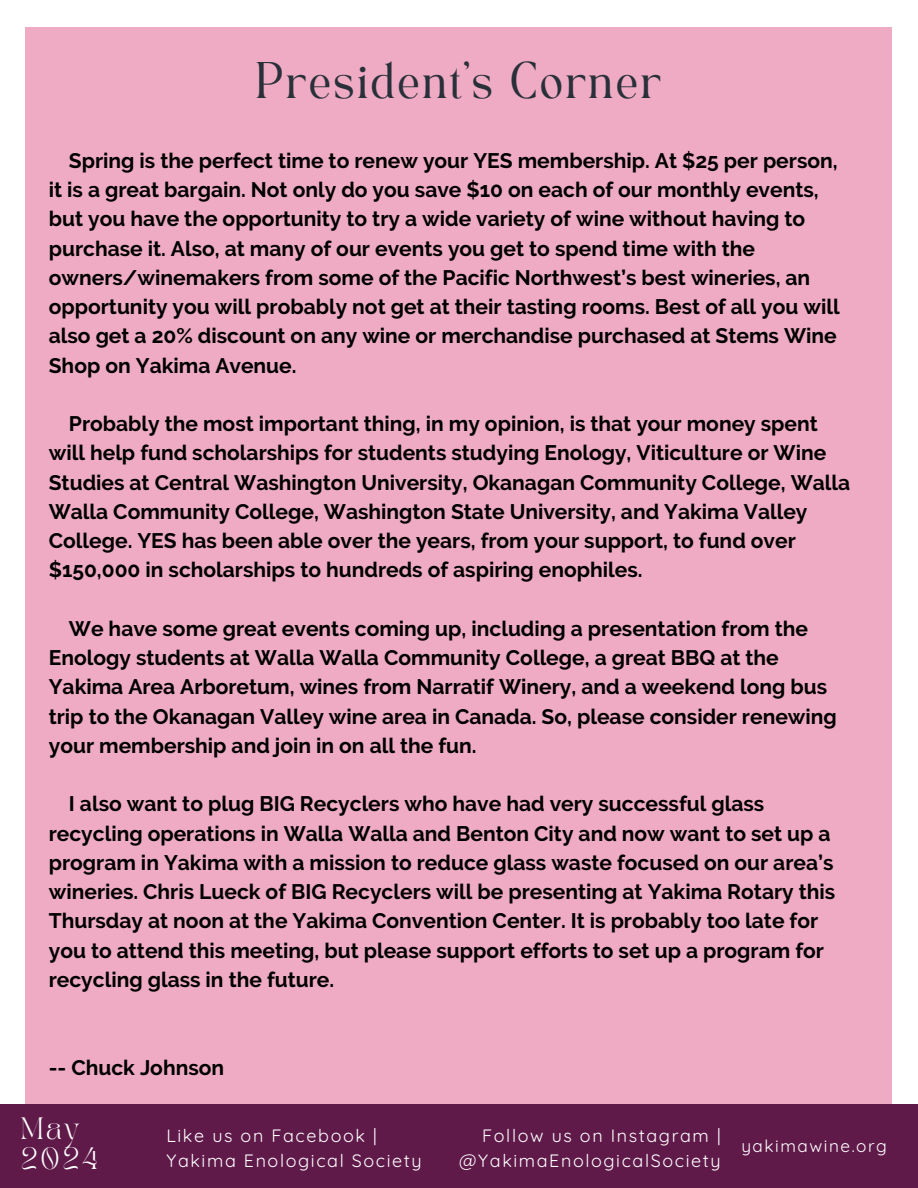
<style>
.page{position:relative;width:918px;height:1188px;background:#fff}
.page>*{position:absolute;margin:0;border:0;box-sizing:border-box;transform-origin:0 0}
.t1{font:36px "TAN Angleton";color:#293039}
.t2{font:21.6px/29.2px "TAN PEARL Regular";letter-spacing:.09em;color:#fff}
.t3{font:700 21px/29.2px "Raleway";color:#000}
.t4{font:17.85px "Quicksand";letter-spacing:.09em;color:#fff}
.t5{font:17.1px "Quicksand";letter-spacing:.09em;color:#fff}
</style>
<div class="page">
<div style="left:25px;top:27px;width:867px;height:1077px;background:#efabc3"></div>
<div style="left:0;top:1104px;width:918px;height:84px;background:#601a4a"></div>
<h1 class="t1" style="left:255px;top:61px;width:409px">President's Corner</h1>
<p class="t3" style="left:49px;top:146px;width:793px;text-indent:20px">Spring is the perfect time to renew your YES membership. At $25 per person, it is a great bargain. Not only do you save $10 on each of our monthly events, but you have the opportunity to try a wide variety of wine without having to purchase it. Also, at many of our events you get to spend time with the owners/winemakers from some of the Pacific Northwest’s best wineries, an opportunity you will probably not get at their tasting rooms. Best of all you will also get a 20% discount on any wine or merchandise purchased at Stems Wine Shop on Yakima Avenue.</p>
<p class="t3" style="left:49px;top:409px;width:803px;text-indent:20px">Probably the most important thing, in my opinion, is that your money spent will help fund scholarships for students studying Enology, Viticulture or Wine Studies at Central Washington University, Okanagan Community College, Walla Walla Community College, Washington State University, and Yakima Valley College. YES has been able over the years, from your support, to fund over $150,000 in scholarships to hundreds of aspiring enophiles.</p>
<p class="t3" style="left:49px;top:614px;width:790px;text-indent:20px">We have some great events coming up, including a presentation from the Enology students at Walla Walla Community College, a great BBQ at the Yakima Area Arboretum, wines from Narratif Winery, and a weekend long bus trip to the Okanagan Valley wine area in Canada. So, please consider renewing your membership and join in on all the fun.</p>
<p class="t3" style="left:49px;top:789px;width:788px;text-indent:20px">I also want to plug BIG Recyclers who have had very successful glass recycling operations in Walla Walla and Benton City and now want to set up a program in Yakima with a mission to reduce glass waste focused on our area’s wineries. Chris Lueck of BIG Recyclers will be presenting at Yakima Rotary this Thursday at noon at the Yakima Convention Center. It is probably too late for you to attend this meeting, but please support efforts to set up a program for recycling glass in the future.</p>
<p class="t3" style="left:49px;top:1053px;width:177px">-- Chuck Johnson</p>
<h2 class="t2" style="left:21px;top:1116px;width:79px">May<br>2024</h2>
<h2 class="t4" style="left:166px;top:1124px;width:212px">Like us on Facebook |</h2>
<h2 class="t4" style="left:166px;top:1149px;width:257px">Yakima Enological Society</h2>
<h2 class="t4" style="left:482px;top:1124px;width:240px">Follow us on Instagram |</h2>
<h3 class="t4" style="left:459px;top:1149px;width:263px">@YakimaEnologicalSociety</h3>
<h2 class="t5" style="left:741px;top:1135px;width:147px">yakimawine.org</h2>
</div>
